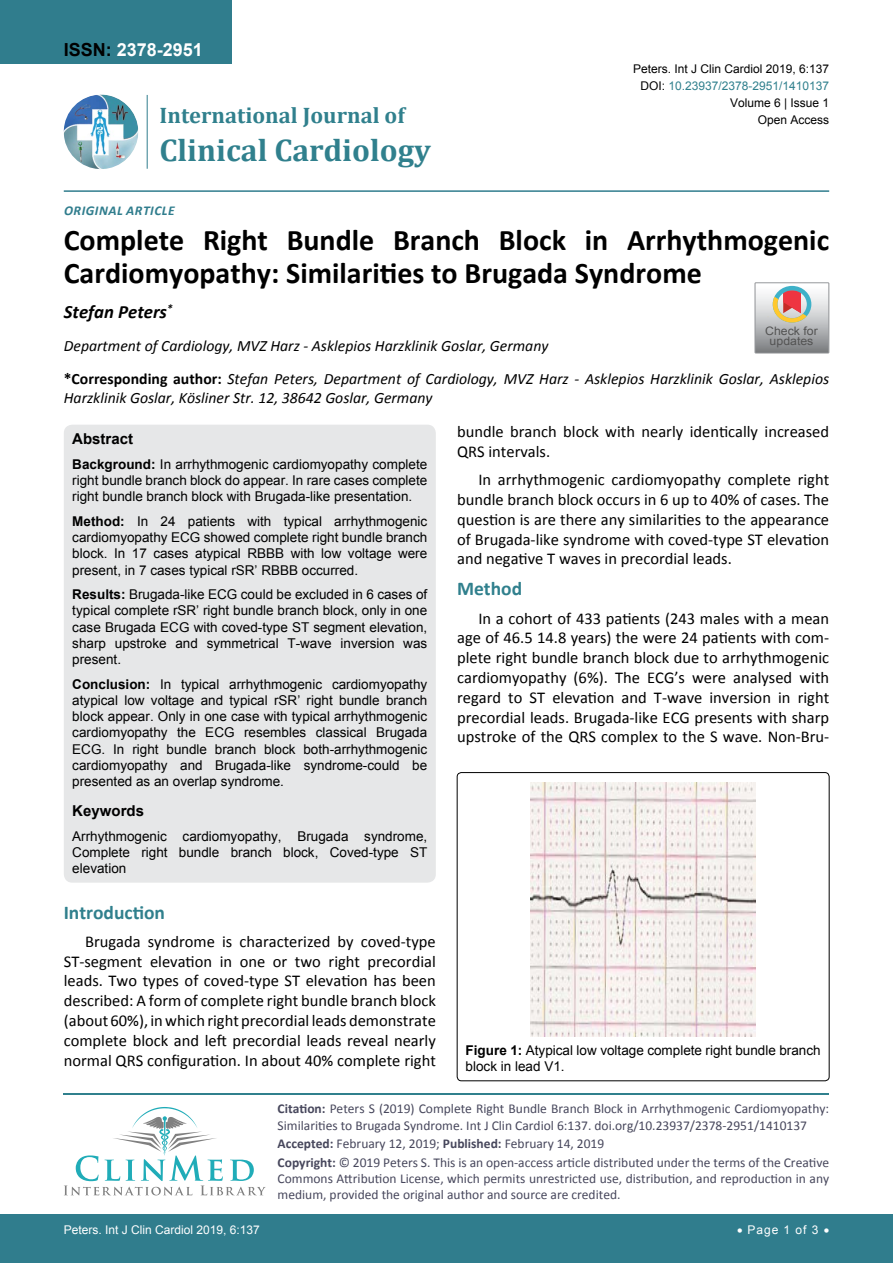
<style>
.page{position:relative;width:893px;height:1263px;background:#fff}
.page>*{position:absolute;margin:0;border:0;box-sizing:border-box;transform-origin:0 0}
.t1{font:700 31.5px "Cambria";color:#30808d}
.t2{font:700 30px/33px "Calibri";color:#000}
.t3{font:700 22.5px "Cambria";color:#30808d}
.t4{font:700 19.5px "Calibri";color:#30808d}
.t5{font:italic 700 18.75px "Calibri";color:#000}
.t6{font:700 18px "Arial";color:#fff}
.t7{font:16.5px/19.8px "Calibri";color:#000;text-align:justify}
.t8{font:italic 15.75px/33px "Calibri";color:#000}
.t9{font:700 15px "Arial";color:#000}
.t10{font:13.5px/16.2px "Arial";color:#000;text-align:justify}
.t11{font:13.5px/16.2px "Calibri";color:#47475c}
.t12{font:italic 700 13.5px "Calibri";letter-spacing:.04em;color:#307d8d}
.t13{font:12px "Arial";color:#000}
.t14{font:12px "Arial";color:#fff}
.t15{font:12px "Arial";color:#30808d}
.t16{font:11.7px/10.1px "Arial";color:#535353;text-align:center;scale:1.06 1}
.s1{color:#000}
.s2{font-weight:700;font-style:normal}
.s3{font-weight:700}
</style>
<div class="page">
<div style="left:0;top:0;width:231px;height:64px;background:#307d8d"></div>
<img style="left:64px;top:95px;width:74px;height:74px;border-radius:37px">
<hr style="left:147px;top:95px;width:1px;height:74px;background:#307d8d">
<hr style="left:64px;top:190px;width:765px;height:2px;background:#307d8d">
<div style="left:0;top:1215px;width:893px;height:48px;background:#307d8d"></div>
<hr style="left:64px;top:1093px;width:765px;height:2px;background:#30808d">
<svg style="left:64px;top:1107px;width:202px;height:88px"></svg>
<div style="left:64px;top:425px;width:372px;height:458px;background:#e6e7e8;border-radius:9px"></div>
<svg style="left:755px;top:283px;width:74px;height:70px;background:#bdb6b3"></svg>
<div style="left:457px;top:772px;width:372px;height:309px;border:1px solid #000;border-radius:4px"></div>
<img style="left:531px;top:782px;width:225px;height:255px">
<h3 class="t6" style="left:64px;top:38px;width:141px"><span class="s1">ISSN:</span> 2378-2951</h3>
<h3 class="t3" style="left:160px;top:100px;width:247px">International Journal of</h3>
<h1 class="t1" style="left:160px;top:128px;width:273px">Clinical Cardiology</h1>
<p class="t12" style="left:64px;top:202px;width:112px">Original Article</p>
<p class="t13" style="left:633px;top:60px;width:198px">Peters. Int J Clin Cardiol 2019, 6:137</p>
<p class="t13" style="left:730px;top:95px;width:101px">Volume 6 | Issue 1</p>
<p class="t15" style="left:640px;top:78px;width:190px"><span class="s1">DOI:</span> 10.23937/2378-2951/1410137</p>
<p class="t13" style="left:758px;top:112px;width:73px">Open Access</p>
<h2 class="t2" style="left:64px;top:224px;width:767px">Complete Right Bundle Branch Block in Arrhythmogenic<br>Cardiomyopathy: Similarities to Brugada Syndrome</h2>
<h3 class="t5" style="left:64px;top:300px;width:110px">Stefan Peters<sup>*</sup></h3>
<p class="t8" style="left:64px;top:329px;width:767px">Department of Cardiology, MVZ Harz - Asklepios Harzklinik Goslar, Germany<br><span class="s2">*Corresponding author:</span> Stefan Peters, Department of Cardiology, MVZ Harz - Asklepios Harzklinik Goslar, Asklepios</p>
<p class="t8" style="left:64px;top:381px;width:370px">Harzklinik Goslar, Kösliner Str. 12, 38642 Goslar, Germany</p>
<p class="t9" style="left:72px;top:429px;width:62px">Abstract</p>
<p class="t10" style="left:72px;top:456px;width:356px"><span class="s3">Background:</span> In arrhythmogenic cardiomyopathy complete right bundle branch block do appear. In rare cases complete right bundle branch block with Brugada-like presentation.</p>
<p class="t10" style="left:72px;top:513px;width:356px"><span class="s3">Method:</span> In 24 patients with typical arrhythmogenic cardiomyopathy ECG showed complete right bundle branch block. In 17 cases atypical RBBB with low voltage were present, in 7 cases typical rSR’ RBBB occurred.</p>
<p class="t10" style="left:72px;top:586px;width:356px"><span class="s3">Results:</span> Brugada-like ECG could be excluded in 6 cases of typical complete rSR’ right bundle branch block, only in one case Brugada ECG with coved-type ST segment elevation, sharp upstroke and symmetrical T-wave inversion was present.</p>
<p class="t10" style="left:72px;top:676px;width:356px"><span class="s3">Conclusion:</span> In typical arrhythmogenic cardiomyopathy atypical low voltage and typical rSR’ right bundle branch block appear. Only in one case with typical arrhythmogenic cardiomyopathy the ECG resembles classical Brugada ECG. In right bundle branch block both-arrhythmogenic cardiomyopathy and Brugada-like syndrome-could be presented as an overlap syndrome.</p>
<p class="t9" style="left:72px;top:801px;width:73px">Keywords</p>
<p class="t10" style="left:72px;top:828px;width:356px">Arrhythmogenic cardiomyopathy, Brugada syndrome, Complete right bundle branch block, Coved-type ST elevation</p>
<p class="t16" style="left:765px;top:326px;width:51px">Check for updates</p>
<p class="t7" style="left:457px;top:422px;width:374px">bundle branch block with nearly identically increased<br>QRS intervals.</p>
<p class="t7" style="left:457px;top:470px;width:374px;text-indent:21px">In arrhythmogenic cardiomyopathy complete right bundle branch block occurs in 6 up to 40% of cases. The question is are there any similarities to the appearance of Brugada-like syndrome with coved-type ST elevation and negative T waves in precordial leads.</p>
<h3 class="t4" style="left:457px;top:576px;width:67px">Method</h3>
<p class="t7" style="left:457px;top:608px;width:374px;text-indent:21px">In a cohort of 433 patients (243 males with a mean age of 46.5 14.8 years) the were 24 patients with com&shy;plete right bundle branch block due to arrhythmogenic cardiomyopathy (6%). The ECG’s were analysed with regard to ST elevation and T-wave inversion in right precordial leads. Brugada-like ECG presents with sharp upstroke of the QRS complex to the S wave. Non-Bru-</p>
<h3 class="t4" style="left:64px;top:899px;width:103px">Introduction</h3>
<p class="t7" style="left:64px;top:931px;width:374px;text-indent:21px">Brugada syndrome is characterized by coved-type ST-segment elevation in one or two right precordial leads. Two types of coved-type ST elevation has been described: A form of complete right bundle branch block (about 60%), in which right precordial leads demonstrate complete block and left precordial leads reveal nearly normal QRS configuration. In about 40% complete right</p>
<p class="t10" style="left:466px;top:1042px;width:357px"><span class="s3">Figure 1:</span> Atypical low voltage complete right bundle branch block in lead V1.</p>
<p class="t14" style="left:64px;top:1221px;width:198px">Peters. Int J Clin Cardiol 2019, 6:137</p>
<p class="t11" style="left:278px;top:1101px;width:553px"><span class="s3">Citation:</span> Peters S (2019) Complete Right Bundle Branch Block in Arrhythmogenic Cardiomyopathy:<br>Similarities to Brugada Syndrome. Int J Clin Cardiol 6:137. doi.org/10.23937/2378-2951/1410137</p>
<p class="t11" style="left:278px;top:1134px;width:553px;line-height:18.6px"><span class="s3">Accepted:</span> February 12, 2019; <span class="s3">Published:</span> February 14, 2019<br><span class="s3">Copyright:</span> © 2019 Peters S. This is an open-access article distributed under the terms of the Creative</p>
<p class="t11" style="left:278px;top:1170px;width:553px">Commons Attribution License, which permits unrestricted use, distribution, and reproduction in any medium, provided the original author and source are credited.</p>
<p class="t14" style="left:737px;top:1221px;width:94px">• Page 1 of 3 •</p>
</div>
